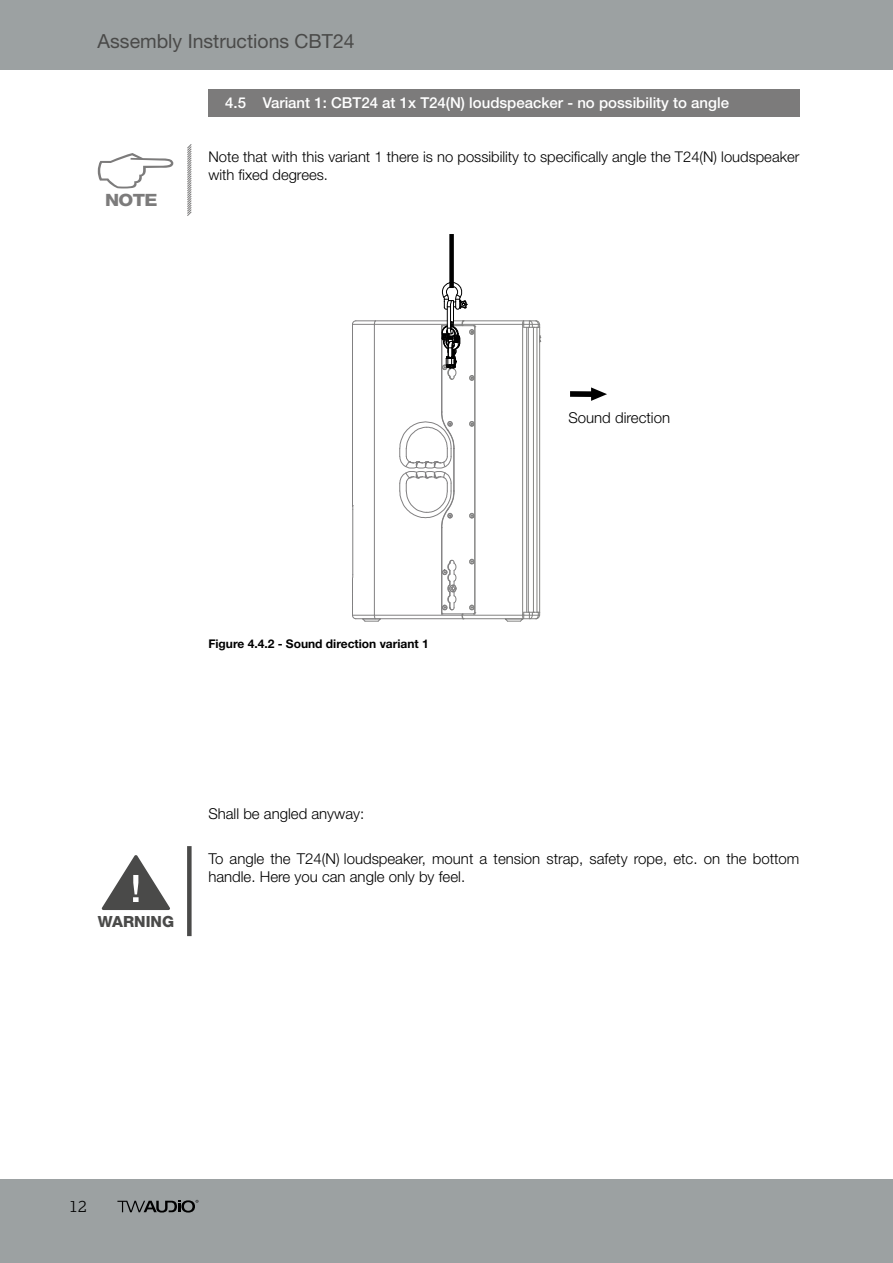
<style>
.page{position:relative;width:893px;height:1263px;background:#fff}
.page>*{position:absolute;margin:0;border:0;box-sizing:border-box;transform-origin:0 0}
.t1{font:19.5px "Helvetica Neue LT Std";color:#4a4a49}
.t2{font:800 16.95px "Helvetica Neue LT Std";color:#7c7b7b;scale:1.12 1}
.t3{font:300 16.5px "Lexia";color:#000}
.t4{font:800 15.45px "Helvetica Neue LT Std";color:#4a4a49}
.t5{font:300 15px/18px "Helvetica Neue LT Std";color:#000}
.t6{font:500 15px "Helvetica Neue LT Std";color:#fff}
.t7{font:300 14.85px/18px "Helvetica Neue LT Std";color:#000}
.t8{font:700 12px "Helvetica Neue LT Std";color:#000}
</style>
<div class="page">
<div style="left:0;top:0;width:893px;height:69px;background:#9ca1a2"></div>
<div style="left:0;top:1179px;width:893px;height:84px;background:#9ca1a2"></div>
<svg style="left:117px;top:1200px;width:81px;height:12px"></svg>
<svg style="left:187px;top:144px;width:5px;height:72px"></svg>
<hr style="left:375px;top:321px;width:72px;height:1px;background:#818081">
<hr style="left:352px;top:324px;width:95px;height:1px;background:#818081">
<hr style="left:356px;top:618px;width:107px;height:1px;background:#818081">
<hr style="left:374px;top:615px;width:88px;height:1px;background:#818081">
<hr style="left:352px;top:346px;width:1px;height:160px;background:#818081">
<svg style="left:352px;top:320px;width:24px;height:26px"></svg>
<hr style="left:352px;top:510px;width:1px;height:65px;background:#818081">
<hr style="left:374px;top:325px;width:1px;height:289px;background:#818081">
<hr style="left:441px;top:325px;width:1px;height:87px;background:#818081">
<hr style="left:441px;top:528px;width:1px;height:86px;background:#818081">
<hr style="left:463px;top:321px;width:73px;height:1px;background:#838382">
<hr style="left:462px;top:324px;width:61px;height:1px;background:#838382">
<hr style="left:463px;top:618px;width:73px;height:1px;background:#838382">
<hr style="left:462px;top:615px;width:61px;height:1px;background:#838382">
<hr style="left:526px;top:327px;width:1px;height:285px;background:#838382">
<hr style="left:522px;top:325px;width:1px;height:289px;background:#838382">
<hr style="left:442px;top:327px;width:1px;height:85px;background:#818081">
<hr style="left:442px;top:528px;width:1px;height:85px;background:#818081">
<hr style="left:443px;top:614px;width:30px;height:1px;background:#818081">
<hr style="left:475px;top:327px;width:1px;height:286px;background:#838382">
<svg style="left:469px;top:421px;width:5px;height:6px"></svg>
<svg style="left:469px;top:513px;width:5px;height:5px"></svg>
<svg style="left:462px;top:605px;width:14px;height:14px"></svg>
<svg style="left:399px;top:411px;width:56px;height:117px"></svg>
<hr style="left:528px;top:327px;width:1px;height:285px;background:#838382">
<svg style="left:522px;top:320px;width:18px;height:8px"></svg>
<hr style="left:533px;top:327px;width:1px;height:285px;background:#838382">
<hr style="left:539px;top:327px;width:1px;height:285px;background:#838382">
<hr style="left:537px;top:327px;width:1px;height:285px;background:#838382">
<svg style="left:442px;top:560px;width:14px;height:54px"></svg>
<svg style="left:469px;top:559px;width:5px;height:5px"></svg>
<svg style="left:352px;top:574px;width:29px;height:48px"></svg>
<svg style="left:504px;top:612px;width:36px;height:10px"></svg>
<svg style="left:441px;top:282px;width:35px;height:99px"></svg>
<div style="left:449px;top:234px;width:5px;height:54px;background:#000"></div>
<svg style="left:570px;top:387px;width:37px;height:14px"></svg>
<div style="left:187px;top:846px;width:5px;height:90px;background:#4a4a49"></div>
<div style="left:208px;top:89px;width:591px;height:28px;background:#7c7b7b"></div>
<svg style="left:98px;top:153px;width:75px;height:35px"></svg>
<svg style="left:102px;top:855px;width:68px;height:55px"></svg>
<h1 class="t1" style="left:98px;top:29px;width:259px">Assembly Instructions CBT24</h1>
<p class="t6" style="left:225px;top:94px;width:505px">4.5 Variant 1: CBT24 at 1x T24(N) loudspeacker - no possibility to angle</p>
<p class="t2" style="left:105px;top:190px;width:48px">NOTE</p>
<p class="t7" style="left:208px;top:147px;width:593px">Note that with this variant 1 there is no possibility to specifically angle the T24(N) loudspeaker with fixed degrees.</p>
<p class="t5" style="left:568px;top:408px;width:103px">Sound direction</p>
<p class="t8" style="left:208px;top:636px;width:222px">Figure 4.4.2 - Sound direction variant 1</p>
<p class="t4" style="left:98px;top:912px;width:78px">WARNING</p>
<p class="t5" style="left:208px;top:804px;width:157px">Shall be angled anyway:</p>
<p class="t5" style="left:208px;top:849px;width:593px">To angle the T24(N) loudspeaker, mount a tension strap, safety rope, etc. on the bottom handle. Here you can angle only by feel.</p>
<p class="t3" style="left:69px;top:1196px;width:19px">12</p>
</div>
